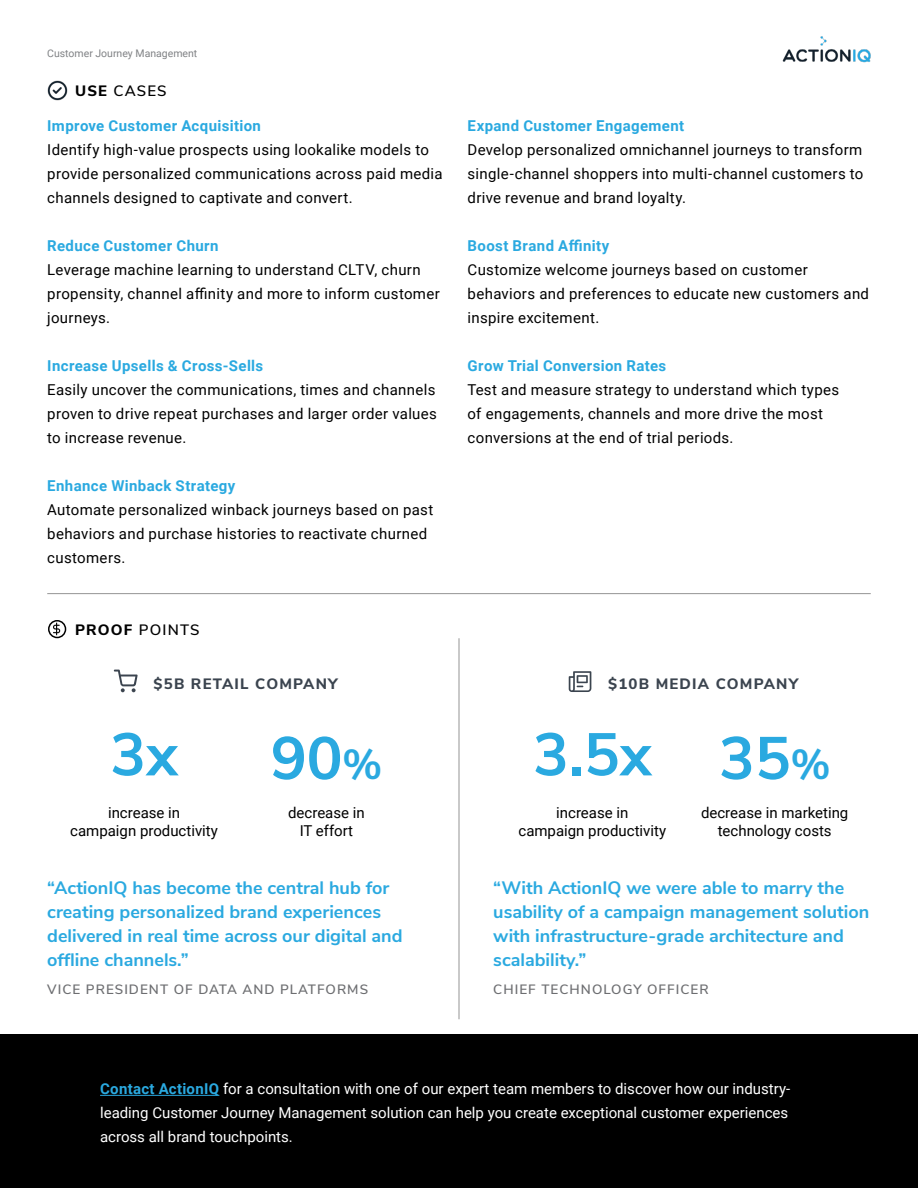
<style>
.page{position:relative;width:918px;height:1188px;background:#fff}
.page>*{position:absolute;margin:0;border:0;box-sizing:border-box;transform-origin:0 0}
.t1{font:700 60px "Nunito Sans";color:#2aa9e0}
.t2{font:700 18px/24px "Nunito Sans";color:#2aa9e0}
.t3{font:15px/24px "Roboto";letter-spacing:.02em;color:#000}
.t4{font:15px/24px "Roboto";color:#fff}
.t5{font:700 15px "Roboto";letter-spacing:.025em;color:#2aa9e0}
.t6{font:15px/18px "Roboto";color:#000;text-align:center}
.t7{font:800 15px "Nunito Sans";letter-spacing:.08em;color:#3b444f}
.t8{font:600 15px "Nunito Sans";letter-spacing:.075em;color:#000}
.t9{font:600 13.5px "Nunito Sans";letter-spacing:.075em;color:#6d6e71}
.t10{font:10.5px "Roboto";color:#808285}
.s1{font-weight:800}
.s2{font-size:42px}
.s3{font-weight:700;color:#2aa9e0}
</style>
<div class="page">
<div style="left:0;top:1035px;width:918px;height:153px;background:#000"></div>
<hr style="left:100px;top:1095px;width:119px;height:1px;background:#2aa9e0">
<hr style="left:459px;top:638px;width:1px;height:381px;background:#949494">
<hr style="left:47px;top:593px;width:824px;height:1px;background:#949494">
<img style="left:783px;top:36px;width:88px;height:27px">
<img style="left:47px;top:80px;width:20px;height:20px">
<div style="left:48px;top:620px;width:18px;height:18px;border:2px solid #000;border-radius:50%"></div>
<svg style="left:53px;top:623px;width:8px;height:13px"></svg>
<svg style="left:114px;top:670px;width:24px;height:22px"></svg>
<svg style="left:569px;top:671px;width:22px;height:21px"></svg>
<p class="t10" style="left:47px;top:46px;width:152px">Customer Journey Management</p>
<p class="t8" style="left:75px;top:80px;width:93px"><span class="s1">USE</span> CASES</p>
<p class="t5" style="left:47px;top:115px;width:215px">Improve Customer Acquisition</p>
<p class="t3" style="left:47px;top:137px;width:397px">Identify high-value prospects using lookalike models to provide personalized communications across paid media channels designed to captivate and convert.</p>
<p class="t5" style="left:47px;top:235px;width:173px">Reduce Customer Churn</p>
<p class="t3" style="left:47px;top:257px;width:394px">Leverage machine learning to understand CLTV, churn propensity, channel affinity and more to inform customer journeys.</p>
<p class="t5" style="left:47px;top:355px;width:218px">Increase Upsells &amp; Cross-Sells</p>
<p class="t3" style="left:47px;top:377px;width:391px;text-align:justify">Easily uncover the communications, times and channels proven to drive repeat purchases and larger order values to increase revenue.</p>
<p class="t5" style="left:47px;top:475px;width:190px">Enhance Winback Strategy</p>
<p class="t3" style="left:47px;top:497px;width:388px">Automate personalized winback journeys based on past behaviors and purchase histories to reactivate churned customers.</p>
<p class="t8" style="left:75px;top:619px;width:126px"><span class="s1">PROOF</span> POINTS</p>
<p class="t5" style="left:468px;top:115px;width:218px">Expand Customer Engagement</p>
<p class="t3" style="left:468px;top:137px;width:397px;text-align:justify">Develop personalized omnichannel journeys to transform single-channel shoppers into multi-channel customers to drive revenue and brand loyalty.</p>
<p class="t5" style="left:468px;top:235px;width:143px">Boost Brand Affinity</p>
<p class="t3" style="left:468px;top:257px;width:403px">Customize welcome journeys based on customer behaviors and preferences to educate new customers and inspire excitement.</p>
<p class="t5" style="left:468px;top:355px;width:200px">Grow Trial Conversion Rates</p>
<p class="t3" style="left:468px;top:377px;width:373px">Test and measure strategy to understand which types of engagements, channels and more drive the most conversions at the end of trial periods.</p>
<p class="t7" style="left:154px;top:673px;width:186px">$5B RETAIL COMPANY</p>
<p class="t7" style="left:608px;top:673px;width:192px">$10B MEDIA COMPANY</p>
<h1 class="t1" style="left:110px;top:711px;width:69px">3x</h1>
<p class="t6" style="left:70px;top:803px;width:149px">increase in<br>campaign productivity</p>
<h1 class="t1" style="left:271px;top:714px;width:113px">90<span class="s2">%</span></h1>
<p class="t6" style="left:288px;top:803px;width:78px">decrease in<br>IT effort</p>
<h1 class="t1" style="left:533px;top:711px;width:120px">3.5x</h1>
<p class="t6" style="left:518px;top:803px;width:149px">increase in<br>campaign productivity</p>
<h1 class="t1" style="left:719px;top:714px;width:113px">35<span class="s2">%</span></h1>
<p class="t6" style="left:701px;top:803px;width:149px">decrease in marketing technology costs</p>
<p class="t2" style="left:47px;top:875px;width:357px">“ActionIQ has become the central hub for creating personalized brand experiences delivered in real time across our digital and offline channels.”</p>
<p class="t2" style="left:493px;top:875px;width:378px">“With ActionIQ we were able to marry the usability of a campaign management solution with infrastructure-grade architecture and scalability.”</p>
<p class="t9" style="left:493px;top:979px;width:217px">CHIEF TECHNOLOGY OFFICER</p>
<p class="t9" style="left:47px;top:979px;width:322px">VICE PRESIDENT OF DATA AND PLATFORMS</p>
<p class="t4" style="left:100px;top:1076px;width:692px"><span class="s3">Contact ActionIQ</span> for a consultation with one of our expert team members to discover how our industry&shy;leading Customer Journey Management solution can help you create exceptional customer experiences across all brand touchpoints.</p>
</div>
